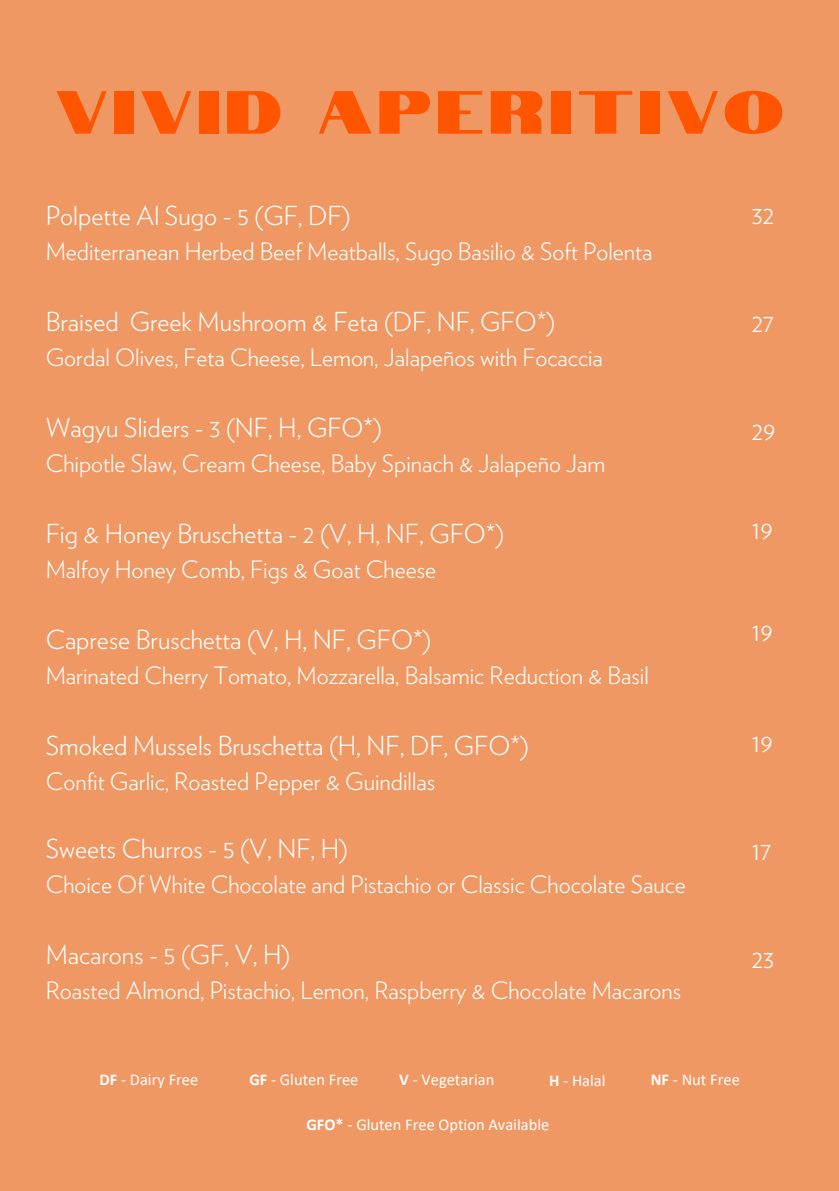
<style>
.page{position:relative;width:839px;height:1191px;background:#fff}
.page>*{position:absolute;margin:0;border:0;box-sizing:border-box;transform-origin:0 0}
.t1{font:60.8px "Notable";letter-spacing:.085em;color:#ff5400}
.t2{font:300 26.2px "Verlag";color:#fff}
.t3{font:300 24px "Verlag";color:#fff}
.t4{font:16.4px "Calibri";color:#fff}
.s1{font-weight:700}
</style>
<div class="page">
<div style="left:0;top:0;width:838px;height:1191px;background:#ef9863"></div>
<h2 class="t1" style="left:56px;top:64px;width:729px">VIVID APERITIVO</h2>
<h1 class="t2" style="left:46px;top:204px;width:306px">Polpette Al Sugo - 5 (GF, DF)</h1>
<h1 class="t3" style="left:46px;top:240px;width:608px">Mediterranean Herbed Beef Meatballs, Sugo Basilio &amp; Soft Polenta</h1>
<h2 class="t2" style="left:46px;top:310px;width:511px">Braised Greek Mushroom &amp; Feta (DF, NF, GFO*)</h2>
<h2 class="t3" style="left:46px;top:346px;width:559px">Gordal Olives, Feta Cheese, Lemon, Jalapeños with Focaccia</h2>
<h2 class="t2" style="left:46px;top:416px;width:338px">Wagyu Sliders - 3 (NF, H, GFO*)</h2>
<h2 class="t3" style="left:46px;top:453px;width:561px">Chipotle Slaw, Cream Cheese, Baby Spinach &amp; Jalapeño Jam</h2>
<h2 class="t2" style="left:46px;top:522px;width:460px">Fig &amp; Honey Bruschetta - 2 (V, H, NF, GFO*)</h2>
<h2 class="t3" style="left:46px;top:559px;width:392px">Malfoy Honey Comb, Figs &amp; Goat Cheese</h2>
<h2 class="t2" style="left:46px;top:628px;width:387px">Caprese Bruschetta (V, H, NF, GFO*)</h2>
<h2 class="t3" style="left:46px;top:665px;width:604px">Marinated Cherry Tomato, Mozzarella, Balsamic Reduction &amp; Basil</h2>
<h2 class="t2" style="left:46px;top:734px;width:484px">Smoked Mussels Bruschetta (H, NF, DF, GFO*)</h2>
<h2 class="t3" style="left:46px;top:771px;width:391px">Confit Garlic, Roasted Pepper &amp; Guindillas</h2>
<h2 class="t2" style="left:46px;top:837px;width:304px">Sweets Churros - 5 (V, NF, H)</h2>
<h2 class="t3" style="left:46px;top:873px;width:641px">Choice Of White Chocolate and Pistachio or Classic Chocolate Sauce</h2>
<h2 class="t2" style="left:46px;top:943px;width:246px">Macarons - 5 (GF, V, H)</h2>
<h2 class="t3" style="left:46px;top:979px;width:637px">Roasted Almond, Pistachio, Lemon, Raspberry &amp; Chocolate Macarons</h2>
<h2 class="t2" style="left:751px;top:203px;width:24px">32</h2>
<p class="t2" style="left:751px;top:311px;width:24px">27</p>
<p class="t2" style="left:751px;top:419px;width:25px">29</p>
<p class="t2" style="left:751px;top:518px;width:22px">19</p>
<p class="t2" style="left:751px;top:620px;width:22px">19</p>
<p class="t2" style="left:751px;top:731px;width:22px">19</p>
<p class="t2" style="left:751px;top:839px;width:21px">17</p>
<h2 class="t2" style="left:751px;top:947px;width:24px">23</h2>
<h2 class="t4" style="left:100px;top:1073px;width:100px"><span class="s1">DF</span> - Dairy Free</h2>
<h2 class="t4" style="left:249px;top:1073px;width:110px"><span class="s1">GF</span> - Gluten Free</h2>
<h2 class="t4" style="left:399px;top:1073px;width:97px"><span class="s1">V</span> - Vegetarian</h2>
<h2 class="t4" style="left:549px;top:1073px;width:58px"><span class="s1">H</span> - Halal</h2>
<h2 class="t4" style="left:650px;top:1073px;width:90px"><span class="s1">NF</span> - Nut Free</h2>
<h2 class="t4" style="left:306px;top:1118px;width:244px"><span class="s1">GFO*</span> - Gluten Free Option Available</h2>
</div>
